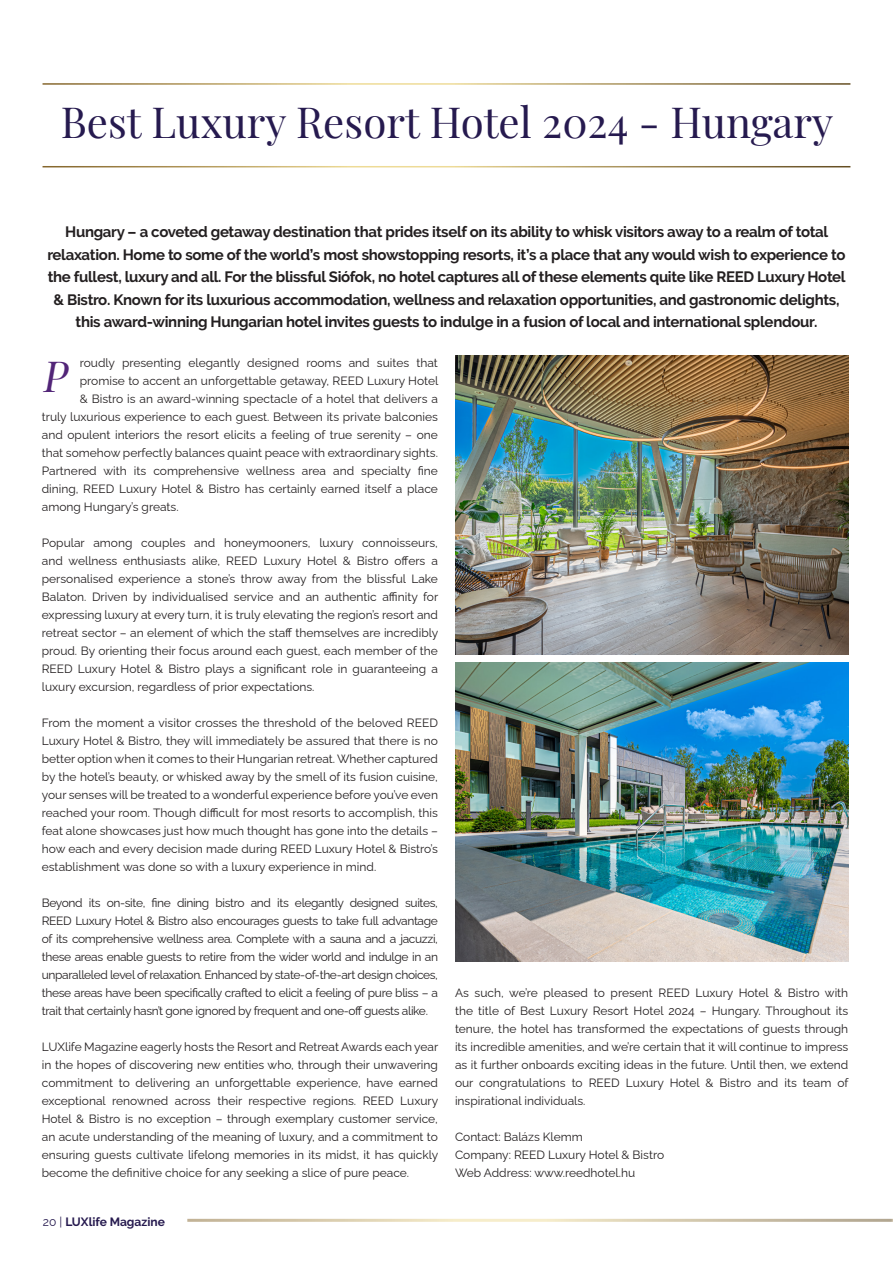
<style>
.page{position:relative;width:893px;height:1263px;background:#fff}
.page>*{position:absolute;margin:0;border:0;box-sizing:border-box;transform-origin:0 0}
.t1{font:42px "Playfair Display";color:#261a4f}
.t2{font:italic 42px "Playfair Display";color:#522578}
.t3{font:700 15px/22.5px "Raleway";letter-spacing:-.02em;color:#231f20;text-align:center}
.t4{font:12px/18px "Raleway";color:#231f20;text-align:justify}
.t5{font:700 12px "Raleway";color:#261a4f}
.s1{font-weight:400}
</style>
<div class="page">
<hr style="left:892px;top:0;width:1px;height:1263px;background:#2c1f4d">
<img style="left:456px;top:355px;width:393px;height:300px">
<img style="left:455px;top:662px;width:393px;height:300px">
<p class="t1" style="left:61px;top:89px;width:774px">Best Luxury Resort Hotel 2024 - Hungary</p>
<p class="t3" style="left:48px;top:221px;width:800px">Hungary – a coveted getaway destination that prides itself on its ability to whisk visitors away to a realm of total relaxation. Home to some of the world’s most showstopping resorts, it’s a place that any would wish to experience to the fullest, luxury and all. For the blissful Siófok, no hotel captures all of these elements quite like REED Luxury Hotel &amp; Bistro. Known for its luxurious accommodation, wellness and relaxation opportunities, and gastronomic delights, this award-winning Hungarian hotel invites guests to indulge in a fusion of local and international splendour.</p>
<p class="t4" style="left:80px;top:352px;width:360px">roudly presenting elegantly designed rooms and suites that</p>
<p class="t4" style="left:80px;top:370px;width:360px">promise to accent an unforgettable getaway, REED Luxury Hotel</p>
<p class="t4" style="left:80px;top:388px;width:360px">&amp; Bistro is an award-winning spectacle of a hotel that delivers a</p>
<p class="t4" style="left:42px;top:406px;width:398px">truly luxurious experience to each guest. Between its private balconies</p>
<p class="t4" style="left:42px;top:424px;width:398px">and opulent interiors the resort elicits a feeling of true serenity – one</p>
<p class="t4" style="left:42px;top:442px;width:398px">that somehow perfectly balances quaint peace with extraordinary sights.</p>
<p class="t4" style="left:42px;top:460px;width:398px">Partnered with its comprehensive wellness area and specialty fine</p>
<p class="t4" style="left:42px;top:478px;width:398px">dining, REED Luxury Hotel &amp; Bistro has certainly earned itself a place</p>
<p class="t4" style="left:42px;top:496px;width:138px">among Hungary’s greats.</p>
<p class="t4" style="left:42px;top:532px;width:398px">Popular among couples and honeymooners, luxury connoisseurs, and wellness enthusiasts alike, REED Luxury Hotel &amp; Bistro offers a personalised experience a stone’s throw away from the blissful Lake Balaton. Driven by individualised service and an authentic affinity for expressing luxury at every turn, it is truly elevating the region’s resort and retreat sector – an element of which the staff themselves are incredibly proud. By orienting their focus around each guest, each member of the REED Luxury Hotel &amp; Bistro plays a significant role in guaranteeing a luxury excursion, regardless of prior expectations.</p>
<p class="t4" style="left:42px;top:712px;width:398px">From the moment a visitor crosses the threshold of the beloved REED Luxury Hotel &amp; Bistro, they will immediately be assured that there is no better option when it comes to their Hungarian retreat. Whether captured by the hotel’s beauty, or whisked away by the smell of its fusion cuisine, your senses will be treated to a wonderful experience before you’ve even reached your room. Though difficult for most resorts to accomplish, this feat alone showcases just how much thought has gone into the details – how each and every decision made during REED Luxury Hotel &amp; Bistro’s establishment was done so with a luxury experience in mind.</p>
<p class="t4" style="left:42px;top:892px;width:398px">Beyond its on-site, fine dining bistro and its elegantly designed suites, REED Luxury Hotel &amp; Bistro also encourages guests to take full advantage of its comprehensive wellness area. Complete with a sauna and a jacuzzi, these areas enable guests to retire from the wider world and indulge in an unparalleled level of relaxation. Enhanced by state-of-the-art design choices, these areas have been specifically crafted to elicit a feeling of pure bliss – a trait that certainly hasn’t gone ignored by frequent and one-off guests alike.</p>
<p class="t4" style="left:42px;top:1036px;width:398px">LUXlife Magazine eagerly hosts the Resort and Retreat Awards each year in the hopes of discovering new entities who, through their unwavering commitment to delivering an unforgettable experience, have earned exceptional renowned across their respective regions. REED Luxury Hotel &amp; Bistro is no exception – through exemplary customer service, an acute understanding of the meaning of luxury, and a commitment to ensuring guests cultivate lifelong memories in its midst, it has quickly become the definitive choice for any seeking a slice of pure peace.</p>
<p class="t2" style="left:41px;top:343px;width:36px">P</p>
<p class="t5" style="left:43px;top:1214px;width:123px"><span class="s1">20 |</span> LUXlife Magazine</p>
<p class="t4" style="left:455px;top:982px;width:395px">As such, we’re pleased to present REED Luxury Hotel &amp; Bistro with the title of Best Luxury Resort Hotel 2024 – Hungary. Throughout its tenure, the hotel has transformed the expectations of guests through its incredible amenities, and we’re certain that it will continue to impress as it further onboards exciting ideas in the future. Until then, we extend our congratulations to REED Luxury Hotel &amp; Bistro and its team of inspirational individuals.</p>
<p class="t4" style="left:455px;top:1126px;width:129px">Contact: Balázs Klemm</p>
<p class="t4" style="left:455px;top:1144px;width:211px">Company: REED Luxury Hotel &amp; Bistro</p>
<p class="t4" style="left:455px;top:1162px;width:182px">Web Address: www.reedhotel.hu</p>
</div>
